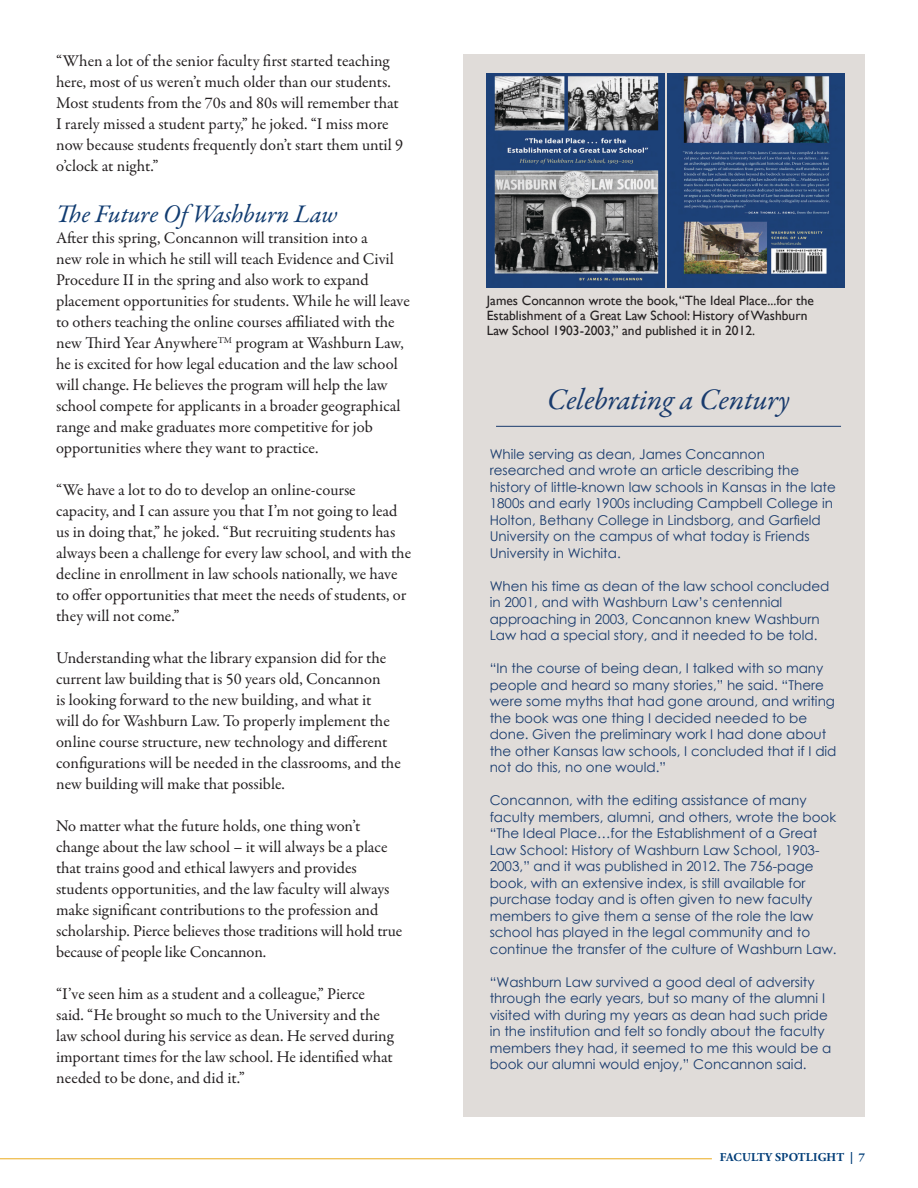
<style>
.page{position:relative;width:918px;height:1188px;background:#fff}
.page>*{position:absolute;margin:0;border:0;box-sizing:border-box;transform-origin:0 0}
.t1{font:italic 30px "Garamond Premr Pro";letter-spacing:-.01em;color:#193b6d}
.t2{font:italic 25.5px "Garamond Premr Pro";letter-spacing:-.005em;color:#113c71}
.t3{font:16.5px/21px "Garamond Premr Pro";letter-spacing:-.005em;color:#231f20}
.t4{font:13.5px/16.5px "Century Gothic";color:#193b6d}
.t5{font:13.5px/15px "Gill Sans";color:#231f20}
.t6{font:700 12px "Adobe Garamond Pro";letter-spacing:.015em;color:#003d78}
</style>
<div class="page">
<hr style="left:0;top:1158px;width:712px;height:1px;background:#ebaa1c">
<div style="left:463px;top:54px;width:402px;height:1063px;background:#e0dcd9"></div>
<hr style="left:496px;top:426px;width:345px;height:1px;background:#193b6d">
<img style="left:487px;top:74px;width:177px;height:214px">
<img style="left:667px;top:74px;width:178px;height:214px">
<p class="t3" style="left:56px;top:51px;width:349px">“When a lot of the senior faculty first started teaching here, most of us weren’t much older than our students.<br>Most students from the 70s and 80s will remember that I rarely missed a student party,” he joked. “I miss more now because students frequently don’t start them until 9 o’clock at night.”</p>
<p class="t2" style="left:56px;top:198px;width:283px">The Future Of Washburn Law</p>
<p class="t3" style="left:56px;top:228px;width:355px">After this spring, Concannon will transition into a<br>new role in which he still will teach Evidence and Civil Procedure II in the spring and also work to expand placement opportunities for students. While he will leave to others teaching the online courses affiliated with the new Third Year Anywhere<sup>TM</sup> program at Washburn Law, he is excited for how legal education and the law school will change. He believes the program will help the law school compete for applicants in a broader geographical range and make graduates more competitive for job opportunities where they want to practice.</p>
<p class="t3" style="left:56px;top:480px;width:357px">“We have a lot to do to develop an online-course capacity, and I can assure you that I’m not going to lead us in doing that,” he joked. “But recruiting students has always been a challenge for every law school, and with the decline in enrollment in law schools nationally, we have to offer opportunities that meet the needs of students, or they will not come.”</p>
<p class="t3" style="left:56px;top:648px;width:346px">Understanding what the library expansion did for the current law building that is 50 years old, Concannon<br>is looking forward to the new building, and what it<br>will do for Washburn Law. To properly implement the online course structure, new technology and different configurations will be needed in the classrooms, and the new building will make that possible.</p>
<p class="t3" style="left:56px;top:816px;width:348px">No matter what the future holds, one thing won’t change about the law school – it will always be a place that trains good and ethical lawyers and provides students opportunities, and the law faculty will always make significant contributions to the profession and scholarship. Pierce believes those traditions will hold true because of people like Concannon.</p>
<p class="t3" style="left:56px;top:984px;width:339px">“I’ve seen him as a student and a colleague,” Pierce said. “He brought so much to the University and the law school during his service as dean. He served during important times for the law school. He identified what needed to be done, and did it.”</p>
<p class="t5" style="left:487px;top:294px;width:329px">James Concannon wrote the book, “The Ideal Place...for the<br>Establishment of a Great Law School: History of Washburn<br>Law School 1903-2003,” and published it in 2012.</p>
<p class="t1" style="left:547px;top:381px;width:245px">Celebrating a Century</p>
<p class="t4" style="left:490px;top:446px;width:348px">While serving as dean, James Concannon researched and wrote an article describing the history of little-known law schools in Kansas in the late 1800s and early 1900s including Campbell College in Holton, Bethany College in Lindsborg, and Garfield University on the campus of what today is Friends University in Wichita.</p>
<p class="t4" style="left:490px;top:578px;width:341px">When his time as dean of the law school concluded in 2001, and with Washburn Law’s centennial approaching in 2003, Concannon knew Washburn Law had a special story, and it needed to be told.</p>
<p class="t4" style="left:490px;top:660px;width:348px">“In the course of being dean, I talked with so many people and heard so many stories,” he said. “There were some myths that had gone around, and writing the book was one thing I decided needed to be done. Given the preliminary work I had done about the other Kansas law schools, I concluded that if I did not do this, no one would.”</p>
<p class="t4" style="left:490px;top:792px;width:349px">Concannon, with the editing assistance of many faculty members, alumni, and others, wrote the book “The Ideal Place…for the Establishment of a Great Law School: History of Washburn Law School, 1903- 2003,” and it was published in 2012. The 756-page book, with an extensive index, is still available for purchase today and is often given to new faculty members to give them a sense of the role the law school has played in the legal community and to continue the transfer of the culture of Washburn Law.</p>
<p class="t4" style="left:490px;top:974px;width:343px">“Washburn Law survived a good deal of adversity through the early years, but so many of the alumni I visited with during my years as dean had such pride in the institution and felt so fondly about the faculty members they had, it seemed to me this would be a book our alumni would enjoy,” Concannon said.</p>
<p class="t6" style="left:720px;top:1151px;width:147px">FACULTY SPOTLIGHT | 7</p>
</div>
